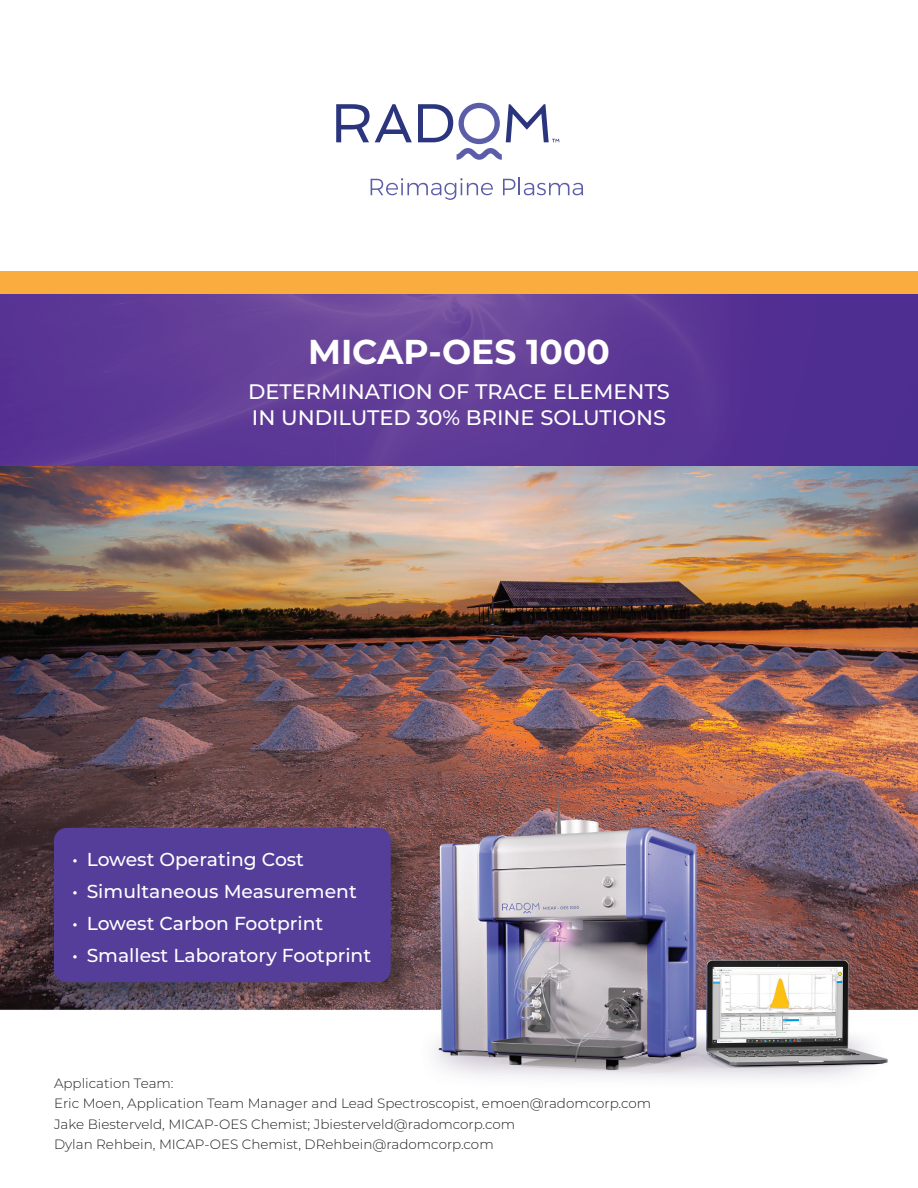
<style>
.page{position:relative;width:918px;height:1188px;background:#fff}
.page>*{position:absolute;margin:0;border:0;box-sizing:border-box;transform-origin:0 0}
.t1{font:700 34.5px "Montserrat";color:#fff}
.t2{font:500 21px/25.2px "Montserrat";color:#fff}
.t3{font:500 18.75px "Montserrat";color:#fff}
.t4{font:300 13.5px/20.4px "Montserrat";color:#231f20}
</style>
<div class="page">
<img style="left:0;top:294px;width:918px;height:785px">
<svg style="left:336px;top:104px;width:76px;height:38px"></svg>
<svg style="left:418px;top:103px;width:141px;height:57px"></svg>
<svg style="left:371px;top:178px;width:122px;height:22px"></svg>
<svg style="left:503px;top:178px;width:80px;height:17px"></svg>
<div style="left:0;top:271px;width:918px;height:23px;background:#fbac3e"></div>
<div style="left:56px;top:830px;width:354px;height:171px;background:#231f20;opacity:.35"></div>
<div style="left:54px;top:828px;width:337px;height:154px;background:#543e99;border-radius:13px"></div>
<h1 class="t1" style="left:308px;top:327px;width:303px">MICAP-OES 1000</h1>
<h2 class="t2" style="left:248px;top:378px;width:423px">DETERMINATION OF TRACE ELEMENTS<br>IN UNDILUTED 30% BRINE SOLUTIONS</h2>
<h3 class="t3" style="left:72px;top:846px;width:233px">• Lowest Operating Cost</h3>
<h3 class="t3" style="left:72px;top:878px;width:286px">• Simultaneous Measurement</h3>
<h3 class="t3" style="left:72px;top:910px;width:253px">• Lowest Carbon Footprint</h3>
<h3 class="t3" style="left:72px;top:943px;width:300px">• Smallest Laboratory Footprint</h3>
<p class="t4" style="left:54px;top:1072px;width:599px">Application Team:<br>Eric Moen, Application Team Manager and Lead Spectroscopist, emoen@radomcorp.com Jake Biesterveld, MICAP-OES Chemist; Jbiesterveld@radomcorp.com<br>Dylan Rehbein, MICAP-OES Chemist, DRehbein@radomcorp.com</p>
</div>
